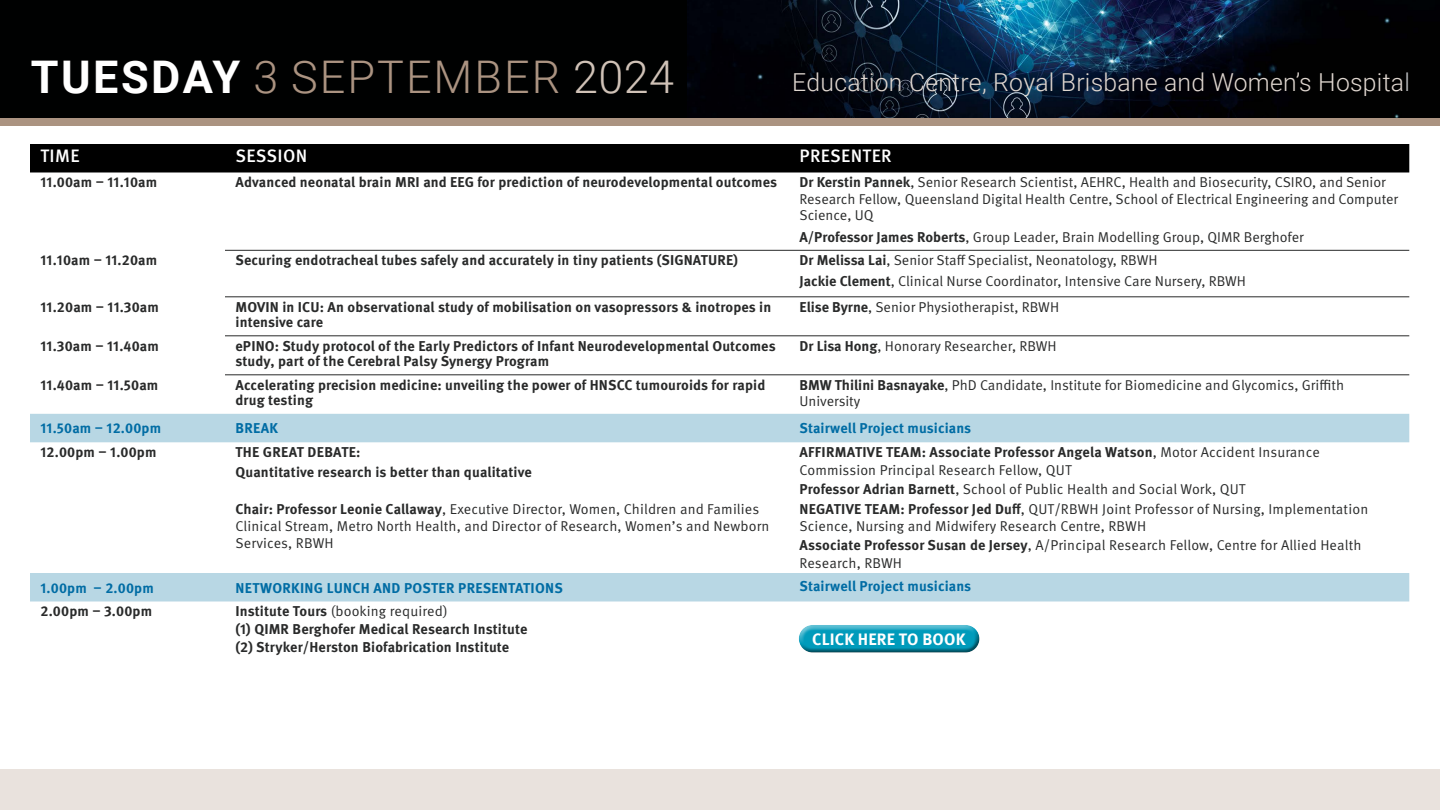
<style>
.page{position:relative;width:1440px;height:810px;background:#fff}
.page>*{position:absolute;margin:0;border:0;box-sizing:border-box;transform-origin:0 0}
.t1{font:300 45px "Roboto";letter-spacing:.045em;color:#ab9381}
.t2{font:300 24.75px "Roboto";letter-spacing:.01em;color:#e0d7d0}
.t3{font:500 18px "Meta Pro";letter-spacing:.02em;color:#fff}
.t4{font:700 16.5px "Meta Pro";letter-spacing:.01em;color:#fff}
.t5{font:14.25px/16.5px "Meta Pro Norm";color:#292a2a}
.t6{font:700 14.25px/15px "Meta Pro";letter-spacing:.01em;color:#292a2a}
.t7{font:700 14.25px "Meta Pro";letter-spacing:.01em;color:#006ca4}
.s1{font-weight:700;color:#fff}
.s2{color:#d0c2b7}
.s3{color:#bcbec0}
.s4{font-family:"Meta Pro";font-weight:700}
.s5{font-family:"Meta Pro Norm";font-weight:400}
</style>
<div class="page">
<div style="left:0;top:97px;width:1440px;height:28px;background:#ab9381"></div>
<div style="left:0;top:0;width:1440px;height:118px;background:#000101"></div>
<img style="left:688px;top:0;width:711px;height:118px">
<div style="left:30px;top:144px;width:195px;height:28px;background:#000"></div>
<div style="left:225px;top:144px;width:1184px;height:28px;background:#000"></div>
<svg style="left:30px;top:172px;width:195px;height:242px"></svg>
<svg style="left:30px;top:414px;width:1379px;height:188px"></svg>
<hr style="left:225px;top:250px;width:564px;height:1px;background:#292a2a">
<hr style="left:789px;top:250px;width:620px;height:1px;background:#292a2a">
<hr style="left:225px;top:297px;width:564px;height:1px;background:#292a2a">
<hr style="left:789px;top:297px;width:620px;height:1px;background:#292a2a">
<hr style="left:225px;top:336px;width:564px;height:1px;background:#292a2a">
<hr style="left:789px;top:336px;width:620px;height:1px;background:#292a2a">
<hr style="left:225px;top:375px;width:564px;height:1px;background:#292a2a">
<hr style="left:789px;top:375px;width:620px;height:1px;background:#292a2a">
<div style="left:0;top:770px;width:1440px;height:40px;background:#e9e2dd"></div>
<div style="left:793px;top:619px;width:189px;height:29px;background:#fff;opacity:.5"></div>
<div style="left:796px;top:629px;width:189px;height:28px;background:#000;opacity:.5"></div>
<h1 class="t1" style="left:31px;top:45px;width:645px"><span class="s1">TUESDAY</span> 3 SEPTEMBER <span class="s2">2024</span></h1>
<h2 class="t2" style="left:792px;top:65px;width:619px">Education Centre, Royal Brisbane and Women’s Hospita<span class="s3">l</span></h2>
<p class="t3" style="left:41px;top:142px;width:41px">TIME</p>
<p class="t3" style="left:236px;top:142px;width:73px">SESSION</p>
<p class="t3" style="left:800px;top:142px;width:94px">PRESENTER</p>
<p class="t6" style="left:40px;top:174px;width:118px">11.00am – 11.10am</p>
<p class="t6" style="left:235px;top:174px;width:543px">Advanced neonatal brain MRI and EEG for prediction of neurodevelopmental outcomes</p>
<p class="t5" style="left:799px;top:173px;width:600px"><span class="s4">Dr Kerstin Pannek</span>, Senior Research Scientist, AEHRC, Health and Biosecurity, CSIRO, and Senior<br>Research Fellow, Queensland Digital Health Centre, School of Electrical Engineering and Computer<br>Science, UQ</p>
<p class="t5" style="left:799px;top:227px;width:506px"><span class="s4">A/Professor James Roberts</span>, Group Leader, Brain Modelling Group, QIMR Berghofer</p>
<p class="t6" style="left:40px;top:252px;width:118px">11.10am – 11.20am</p>
<p class="t6" style="left:235px;top:252px;width:504px">Securing endotracheal tubes safely and accurately in tiny patients (SIGNATURE)</p>
<p class="t5" style="left:799px;top:249px;width:448px;line-height:21.1px"><span class="s4">Dr Melissa Lai</span>, Senior Staff Specialist, Neonatology, RBWH<br><span class="s4">Jackie Clement</span>, Clinical Nurse Coordinator, Intensive Care Nursery, RBWH</p>
<p class="t6" style="left:40px;top:298px;width:120px">11.20am – 11.30am</p>
<p class="t6" style="left:235px;top:298px;width:537px">MOVIN in ICU: An observational study of mobilisation on vasopressors &amp; inotropes in intensive care</p>
<p class="t5" style="left:799px;top:298px;width:261px"><span class="s4">Elise Byrne</span>, Senior Physiotherapist, RBWH</p>
<p class="t6" style="left:40px;top:337px;width:120px">11.30am – 11.40am</p>
<p class="t6" style="left:235px;top:337px;width:542px">ePINO: Study protocol of the Early Predictors of Infant Neurodevelopmental Outcomes study, part of the Cerebral Palsy Synergy Program</p>
<p class="t5" style="left:799px;top:337px;width:259px"><span class="s4">Dr Lisa Hong</span>, Honorary Researcher, RBWH</p>
<p class="t6" style="left:40px;top:376px;width:119px">11.40am – 11.50am</p>
<p class="t6" style="left:235px;top:376px;width:531px">Accelerating precision medicine: unveiling the power of HNSCC tumouroids for rapid drug testing</p>
<p class="t5" style="left:799px;top:376px;width:546px"><span class="s4">BMW Thilini Basnayake</span>, PhD Candidate, Institute for Biomedicine and Glycomics, Griffith<br>University</p>
<p class="t7" style="left:40px;top:417px;width:122px">11.50am – 12.00pm</p>
<p class="t7" style="left:236px;top:417px;width:44px">BREAK</p>
<p class="t7" style="left:799px;top:417px;width:173px">Stairwell Project musicians</p>
<p class="t6" style="left:40px;top:444px;width:118px">12.00pm – 1.00pm</p>
<p class="t6" style="left:235px;top:442px;width:298px;line-height:19.6px">THE GREAT DEBATE:<br>Quantitative research is better than qualitative</p>
<p class="t5" style="left:235px;top:499px;width:535px;line-height:17.2px"><span class="s4">Chair: Professor Leonie Callaway</span>, Executive Director, Women, Children and Families<br>Clinical Stream, Metro North Health, and Director of Research, Women’s and Newborn<br>Services, RBWH</p>
<p class="t6" style="left:800px;top:444px;width:522px">AFFIRMATIVE TEAM: Associate Professor Angela Watson<span class="s5">, Motor Accident Insurance</span></p>
<p class="t5" style="left:799px;top:459px;width:570px;line-height:19.6px">Commission Principal Research Fellow, QUT<br><span class="s4">Professor Adrian Barnett</span>, School of Public Health and Social Work, QUT<br><span class="s4">NEGATIVE TEAM: Professor Jed Duff</span>, QUT/RBWH Joint Professor of Nursing, Implementation</p>
<p class="t5" style="left:799px;top:515px;width:564px;line-height:19.6px">Science, Nursing and Midwifery Research Centre, RBWH<br><span class="s4">Associate Professor Susan de Jersey</span>, A/Principal Research Fellow, Centre for Allied Health</p>
<p class="t5" style="left:799px;top:554px;width:104px">Research, RBWH</p>
<p class="t7" style="left:40px;top:577px;width:115px">1.00pm – 2.00pm</p>
<p class="t7" style="left:236px;top:577px;width:329px">NETWORKING LUNCH AND POSTER PRESENTATIONS</p>
<p class="t7" style="left:799px;top:575px;width:173px">Stairwell Project musicians</p>
<p class="t6" style="left:40px;top:603px;width:113px">2.00pm – 3.00pm</p>
<p class="t5" style="left:235px;top:602px;width:214px"><span class="s4">Institute Tours</span> (booking required)</p>
<p class="t6" style="left:235px;top:620px;width:293px;line-height:18px">(1) QIMR Berghofer Medical Research Institute (2) Stryker/Herston Biofabrication Institute</p>
<p class="t4" style="left:812px;top:626px;width:155px">CLICK HERE TO BOOK</p>
</div>
